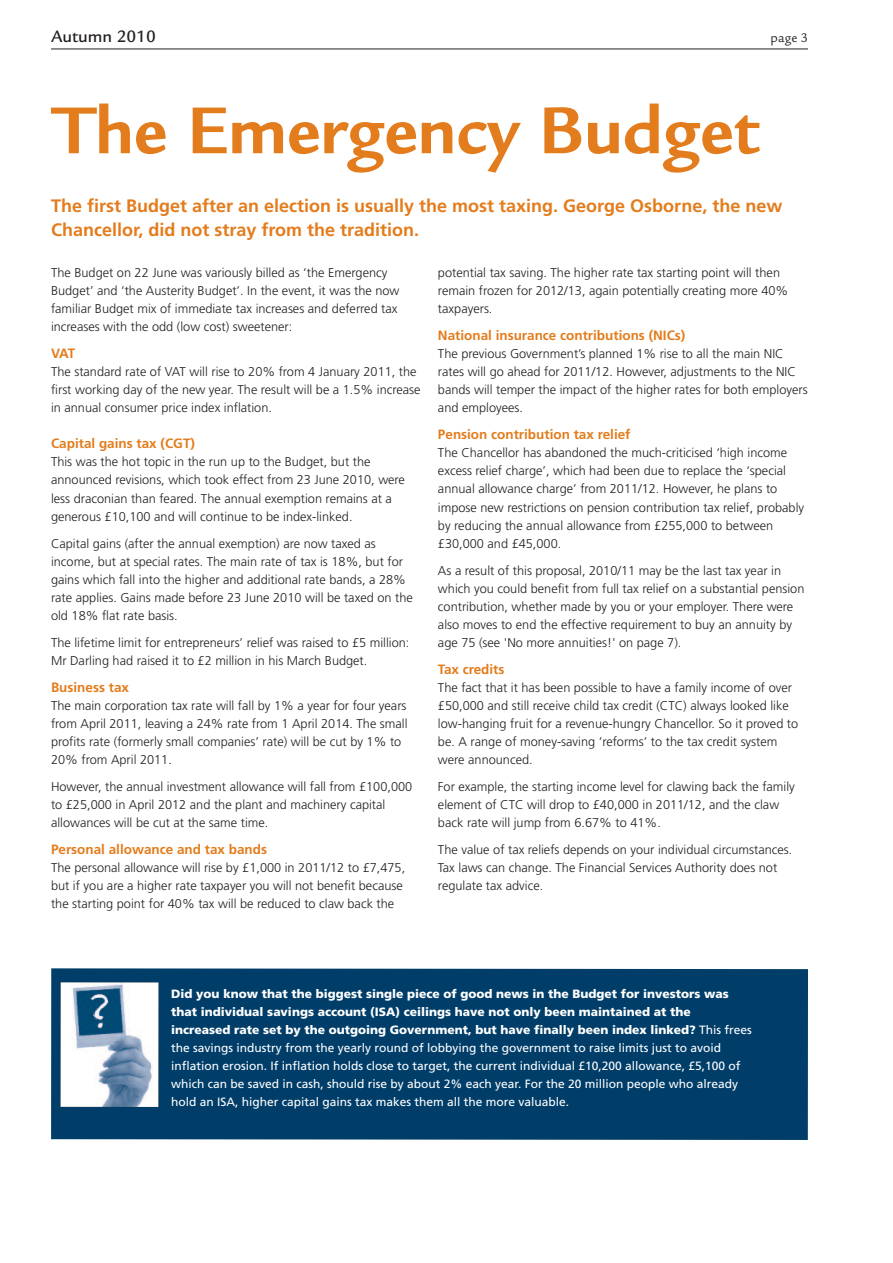
<style>
.page{position:relative;width:893px;height:1263px;background:#fff}
.page>*{position:absolute;margin:0;border:0;box-sizing:border-box;transform-origin:0 0}
.t1{font:700 72px "Legacy Sans";color:#e37c1c}
.t2{font:700 18px/24px "Frutiger LT";color:#e37c1c}
.t3{font:500 18px "Legacy Sans";color:#231f20}
.t4{font:700 13.5px "Frutiger LT";color:#e37c1c}
.t5{font:13.5px "Legacy Sans";color:#231f20}
.t6{font:300 12.75px/18px "Frutiger LT";color:#231f20}
.t7{font:12px/18px "Frutiger LT";color:#fff}
.s1{font-weight:900}
</style>
<div class="page">
<hr style="left:51px;top:49px;width:757px;height:1px;background:#231f20">
<div style="left:51px;top:968px;width:757px;height:172px;background:#003e69"></div>
<img style="left:61px;top:982px;width:97px;height:125px">
<h2 class="t3" style="left:51px;top:30px;width:106px">Autumn 2010</h2>
<p class="t5" style="left:771px;top:33px;width:39px">page 3</p>
<h1 class="t1" style="left:53px;top:104px;width:708px">The Emergency Budget</h1>
<h2 class="t2" style="left:51px;top:195px;width:733px">The first Budget after an election is usually the most taxing. George Osborne, the new<br>Chancellor, did not stray from the tradition.</h2>
<p class="t6" style="left:51px;top:265px;width:350px">The Budget on 22 June was variously billed as ‘the Emergency Budget’ and ‘the Austerity Budget’. In the event, it was the now familiar Budget mix of immediate tax increases and deferred tax increases with the odd (low cost) sweetener:</p>
<p class="t4" style="left:51px;top:348px;width:26px">VAT</p>
<p class="t6" style="left:51px;top:364px;width:371px">The standard rate of VAT will rise to 20% from 4 January 2011, the first working day of the new year. The result will be a 1.5% increase in annual consumer price index inflation.</p>
<p class="t4" style="left:51px;top:438px;width:145px">Capital gains tax (CGT)</p>
<p class="t6" style="left:51px;top:454px;width:355px">This was the hot topic in the run up to the Budget, but the announced revisions, which took effect from 23 June 2010, were less draconian than feared. The annual exemption remains at a generous £10,100 and will continue to be index-linked.</p>
<p class="t6" style="left:51px;top:535px;width:363px">Capital gains (after the annual exemption) are now taxed as income, but at special rates. The main rate of tax is 18%, but for gains which fall into the higher and additional rate bands, a 28% rate applies. Gains made before 23 June 2010 will be taxed on the old 18% flat rate basis.</p>
<p class="t6" style="left:51px;top:634px;width:360px">The lifetime limit for entrepreneurs’ relief was raised to £5 million:<br>Mr Darling had raised it to £2 million in his March Budget.</p>
<p class="t4" style="left:51px;top:681px;width:79px">Business tax</p>
<p class="t6" style="left:51px;top:697px;width:358px">The main corporation tax rate will fall by 1% a year for four years from April 2011, leaving a 24% rate from 1 April 2014. The small profits rate (formerly small companies’ rate) will be cut by 1% to 20% from April 2011.</p>
<p class="t6" style="left:51px;top:778px;width:363px">However, the annual investment allowance will fall from £100,000 to £25,000 in April 2012 and the plant and machinery capital allowances will be cut at the same time.</p>
<p class="t4" style="left:51px;top:843px;width:217px">Personal allowance and tax bands</p>
<p class="t6" style="left:51px;top:859px;width:356px">The personal allowance will rise by £1,000 in 2011/12 to £7,475, but if you are a higher rate taxpayer you will not benefit because the starting point for 40% tax will be reduced to claw back the</p>
<p class="t6" style="left:438px;top:265px;width:352px">potential tax saving. The higher rate tax starting point will then remain frozen for 2012/13, again potentially creating more 40% taxpayers.</p>
<p class="t4" style="left:438px;top:330px;width:249px">National insurance contributions (NICs)</p>
<p class="t6" style="left:438px;top:346px;width:371px">The previous Government’s planned 1% rise to all the main NIC rates will go ahead for 2011/12. However, adjustments to the NIC bands will temper the impact of the higher rates for both employers and employees.</p>
<p class="t4" style="left:438px;top:429px;width:194px">Pension contribution tax relief</p>
<p class="t6" style="left:438px;top:445px;width:368px">The Chancellor has abandoned the much-criticised ‘high income excess relief charge’, which had been due to replace the ‘special annual allowance charge’ from 2011/12. However, he plans to impose new restrictions on pension contribution tax relief, probably by reducing the annual allowance from £255,000 to between £30,000 and £45,000.</p>
<p class="t6" style="left:438px;top:562px;width:368px">As a result of this proposal, 2010/11 may be the last tax year in which you could benefit from full tax relief on a substantial pension contribution, whether made by you or your employer. There were also moves to end the effective requirement to buy an annuity by age 75 (see 'No more annuities!' on page 7).</p>
<p class="t4" style="left:438px;top:663px;width:68px">Tax credits</p>
<p class="t6" style="left:438px;top:679px;width:362px">The fact that it has been possible to have a family income of over £50,000 and still receive child tax credit (CTC) always looked like low-hanging fruit for a revenue-hungry Chancellor. So it proved to be. A range of money-saving ‘reforms’ to the tax credit system were announced.</p>
<p class="t6" style="left:438px;top:778px;width:358px">For example, the starting income level for clawing back the family element of CTC will drop to £40,000 in 2011/12, and the claw back rate will jump from 6.67% to 41%.</p>
<p class="t6" style="left:438px;top:841px;width:356px">The value of tax reliefs depends on your individual circumstances.<br>Tax laws can change. The Financial Services Authority does not regulate tax advice.</p>
<p class="t7" style="left:171px;top:986px;width:582px"><span class="s1">Did you know that the biggest single piece of good news in the Budget for investors was that individual savings account (ISA) ceilings have not only been maintained at the increased rate set by the outgoing Government, but have finally been index linked?</span> This frees the savings industry from the yearly round of lobbying the government to raise limits just to avoid inflation erosion. If inflation holds close to target, the current individual £10,200 allowance, £5,100 of which can be saved in cash, should rise by about 2% each year. For the 20 million people who already hold an ISA, higher capital gains tax makes them all the more valuable.</p>
</div>
